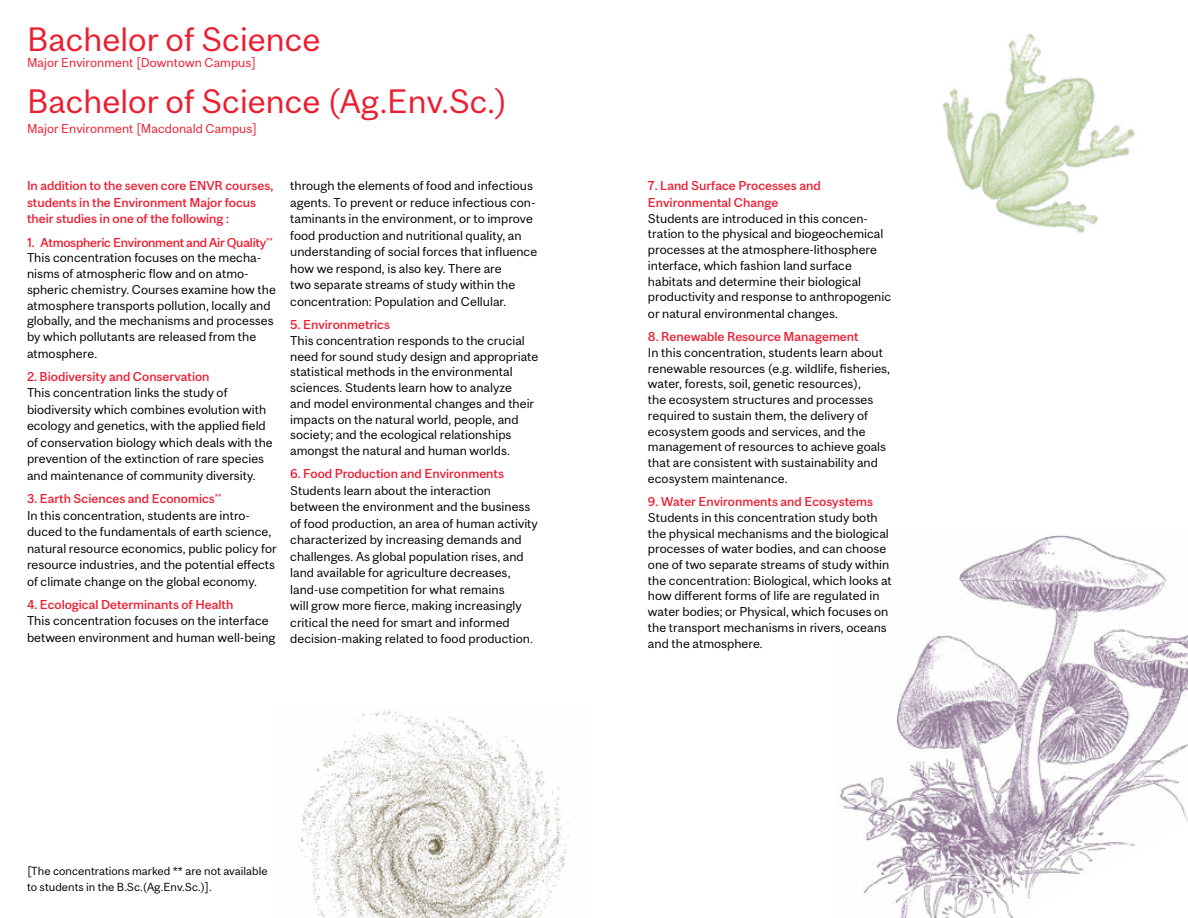
<style>
.page{position:relative;width:1188px;height:918px;background:#fff}
.page>*{position:absolute;margin:0;border:0;box-sizing:border-box;transform-origin:0 0}
.t1{font:31.5px "Mc Gill Sans";color:#ed1c2f}
.t2{font:12px/16.5px "Mc Gill Sans";color:#000}
.t3{font:500 12px/16.5px "Mc Gill Sans";color:#ed1c2f}
.t4{font:12px "Mc Gill Sans";color:#ed1c2f}
.t5{font:10.8px/15.8px "Mc Gill Sans";color:#000}
.s1{font-weight:500;color:#ed1c2f}
</style>
<div class="page">
<img style="left:836px;top:535px;width:352px;height:383px">
<img style="left:297px;top:708px;width:272px;height:210px">
<img style="left:942px;top:33px;width:193px;height:200px">
<h1 class="t1" style="left:27px;top:20px;width:295px">Bachelor of Science</h1>
<p class="t4" style="left:27px;top:55px;width:231px">Major Environment [Downtown Campus]</p>
<h1 class="t1" style="left:27px;top:82px;width:482px">Bachelor of Science (Ag.Env.Sc.)</h1>
<p class="t4" style="left:27px;top:122px;width:232px">Major Environment [Macdonald Campus]</p>
<p class="t3" style="left:27px;top:178px;width:248px">In addition to the seven core ENVR courses, students in the Environment Major focus their studies in one of the following :</p>
<p class="t2" style="left:27px;top:234px;width:250px;line-height:15.9px"><span class="s1">1. Atmospheric Environment and Air Quality</span><sup>** </sup>This concentration focuses on the mecha&shy;nisms of atmospheric flow and on atmo&shy;spheric chemistry. Courses examine how the atmosphere transports pollution, locally and globally, and the mechanisms and processes by which pollutants are released from the atmosphere.</p>
<p class="t3" style="left:27px;top:368px;width:184px">2. Biodiversity and Conservation</p>
<p class="t2" style="left:27px;top:385px;width:247px">This concentration links the study of biodiversity which combines evolution with ecology and genetics, with the applied field of conservation biology which deals with the prevention of the extinction of rare species and maintenance of community diversity.</p>
<p class="t2" style="left:27px;top:490px;width:251px"><span class="s1">3. Earth Sciences and Economics</span><sup>**<br></sup>In this concentration, students are intro&shy;duced to the fundamentals of earth science, natural resource economics, public policy for resource industries, and the potential effects of climate change on the global economy.</p>
<p class="t3" style="left:27px;top:596px;width:208px">4. Ecological Determinants of Health</p>
<p class="t2" style="left:27px;top:613px;width:250px">This concentration focuses on the interface between environment and human well-being</p>
<p class="t2" style="left:290px;top:178px;width:249px">through the elements of food and infectious agents. To prevent or reduce infectious con&shy;taminants in the environment, or to improve food production and nutritional quality, an understanding of social forces that influence how we respond, is also key. There are<br>two separate streams of study within the concentration: Population and Cellular.</p>
<p class="t3" style="left:290px;top:316px;width:101px">5. Environmetrics</p>
<p class="t2" style="left:290px;top:333px;width:250px;line-height:15.8px">This concentration responds to the crucial need for sound study design and appropriate statistical methods in the environmental sciences. Students learn how to analyze<br>and model environmental changes and their impacts on the natural world, people, and society; and the ecological relationships amongst the natural and human worlds.</p>
<p class="t3" style="left:290px;top:466px;width:215px">6. Food Production and Environments</p>
<p class="t2" style="left:290px;top:482px;width:249px">Students learn about the interaction between the environment and the business of food production, an area of human activity characterized by increasing demands and challenges. As global population rises, and land available for agriculture decreases, land-use competition for what remains<br>will grow more fierce, making increasingly critical the need for smart and informed decision-making related to food production.</p>
<p class="t5" style="left:27px;top:863px;width:242px">[The concentrations marked ** are not available to students in the B.Sc.(Ag.Env.Sc.)].</p>
<p class="t3" style="left:648px;top:178px;width:174px">7. Land Surface Processes and<br>Environmental Change</p>
<p class="t2" style="left:648px;top:210px;width:245px;line-height:15.9px">Students are introduced in this concen&shy;tration to the physical and biogeochemical processes at the atmosphere-lithosphere interface, which fashion land surface habitats and determine their biological productivity and response to anthropogenic or natural environmental changes.</p>
<p class="t3" style="left:648px;top:328px;width:212px">8. Renewable Resource Management</p>
<p class="t2" style="left:648px;top:344px;width:244px;line-height:15.8px">In this concentration, students learn about renewable resources (e.g. wildlife, fisheries, water, forests, soil, genetic resources),<br>the ecosystem structures and processes required to sustain them, the delivery of ecosystem goods and services, and the management of resources to achieve goals that are consistent with sustainability and ecosystem maintenance.</p>
<p class="t3" style="left:648px;top:493px;width:227px">9. Water Environments and Ecosystems</p>
<p class="t2" style="left:648px;top:509px;width:245px;line-height:15.8px">Students in this concentration study both the physical mechanisms and the biological processes of water bodies, and can choose one of two separate streams of study within the concentration: Biological, which looks at how different forms of life are regulated in water bodies; or Physical, which focuses on the transport mechanisms in rivers, oceans and the atmosphere.</p>
</div>
